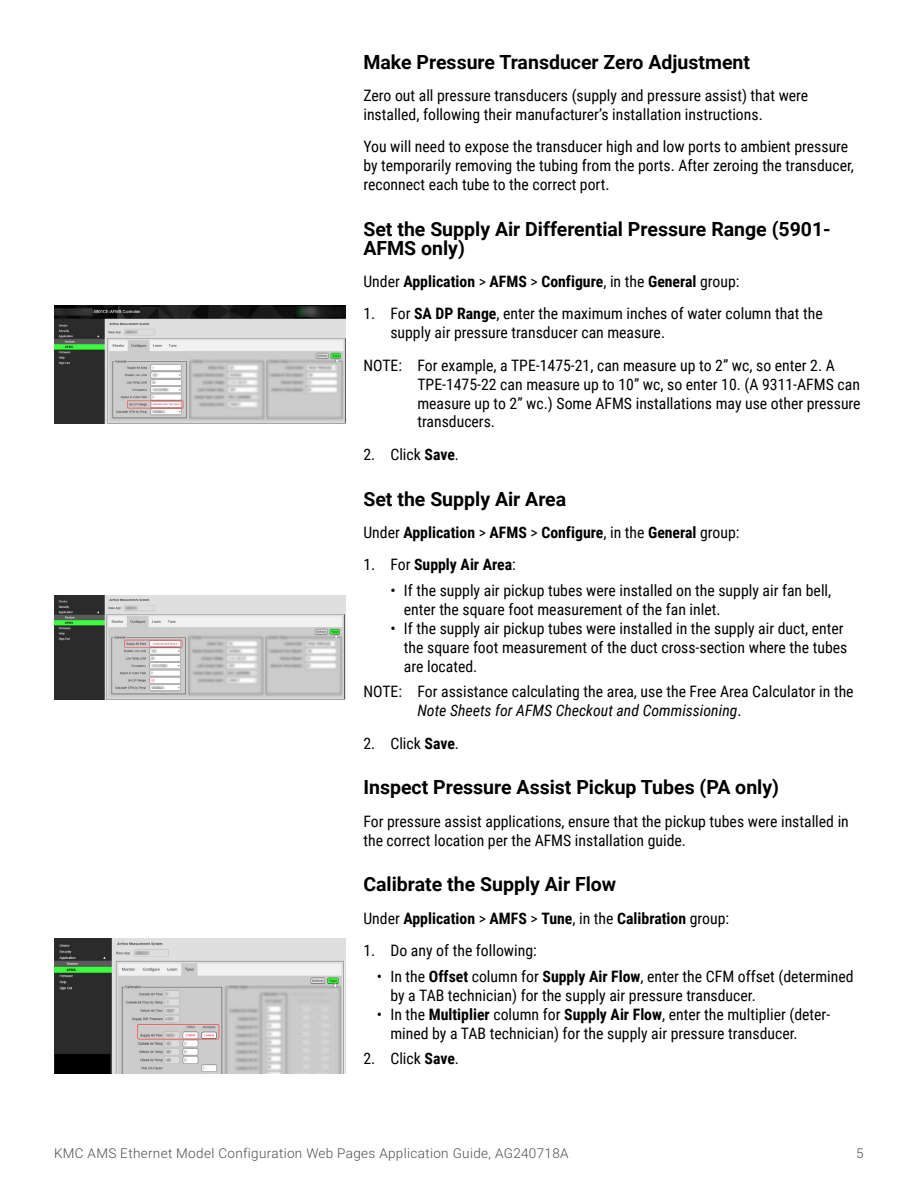
<style>
.page{position:relative;width:918px;height:1188px;background:#fff}
.page>*{position:absolute;margin:0;border:0;box-sizing:border-box;transform-origin:0 0}
.t1{font:700 19.5px/18.8px "Roboto";color:#000}
.t2{font:15.75px/18.9px "Roboto Condensed";color:#000}
.t3{font:700 15.75px "Roboto Condensed";color:#000}
.t4{font:300 13.5px "Roboto";letter-spacing:.025em;color:#4d4d4f}
.s1{font-weight:400}
.s2{font-weight:700}
.s3{font-style:italic}
</style>
<div class="page">
<img style="left:54px;top:305px;width:292px;height:119px">
<img style="left:107px;top:338px;width:238px;height:86px">
<img style="left:54px;top:595px;width:292px;height:105px">
<img style="left:106px;top:613px;width:239px;height:86px">
<img style="left:54px;top:938px;width:292px;height:136px">
<img style="left:114px;top:960px;width:230px;height:113px">
<p class="t1" style="left:363px;top:52px;width:388px">Make Pressure Transducer Zero Adjustment</p>
<p class="t2" style="left:363px;top:85px;width:446px">Zero out all pressure transducers (supply and pressure assist) that were installed, following their manufacturer’s installation instructions.</p>
<p class="t2" style="left:363px;top:137px;width:492px">You will need to expose the transducer high and low ports to ambient pressure by temporarily removing the tubing from the ports. After zeroing the transducer, reconnect each tube to the correct port.</p>
<p class="t1" style="left:363px;top:219px;width:469px">Set the Supply Air Differential Pressure Range (5901-<br>AFMS only)</p>
<p class="t3" style="left:363px;top:270px;width:378px"><span class="s1">Under</span> Application <span class="s1">&gt;</span> AFMS <span class="s1">&gt;</span> Configure<span class="s1">, in the</span> General <span class="s1">group:</span></p>
<p class="t2" style="left:390px;top:304px;width:434px;text-indent:-27px">1. For <span class="s2">SA DP Range</span>, enter the maximum inches of water column that the supply air pressure transducer can measure.</p>
<p class="t2" style="left:417px;top:355px;width:445px;text-indent:-54px">NOTE: For example, a TPE-1475-21, can measure up to 2” wc, so enter 2. A TPE-1475-22 can measure up to 10” wc, so enter 10. (A 9311-AFMS can measure up to 2” wc.) Some AFMS installations may use other pressure transducers.</p>
<p class="t2" style="left:363px;top:444px;width:97px">2. Click <span class="s2">Save</span>.</p>
<p class="t1" style="left:363px;top:489px;width:204px">Set the Supply Air Area</p>
<p class="t3" style="left:363px;top:521px;width:378px"><span class="s1">Under</span> Application <span class="s1">&gt;</span> AFMS <span class="s1">&gt;</span> Configure<span class="s1">, in the</span> General <span class="s1">group:</span></p>
<p class="t3" style="left:363px;top:554px;width:154px"><span class="s1">1. For</span> Supply Air Area<span class="s1">:</span></p>
<p class="t2" style="left:404px;top:580px;width:429px;text-indent:-13px">• If the supply air pickup tubes were installed on the supply air fan bell, enter the square foot measurement of the fan inlet.</p>
<p class="t2" style="left:404px;top:618px;width:445px;text-indent:-13px">• If the supply air pickup tubes were installed in the supply air duct, enter the square foot measurement of the duct cross-section where the tubes are located.</p>
<p class="t2" style="left:417px;top:682px;width:438px;text-indent:-54px">NOTE: For assistance calculating the area, use the Free Area Calculator in the<br><span class="s3">Note Sheets for AFMS Checkout and Commissioning</span>.</p>
<p class="t2" style="left:363px;top:733px;width:97px">2. Click <span class="s2">Save</span>.</p>
<p class="t1" style="left:363px;top:777px;width:417px">Inspect Pressure Assist Pickup Tubes (PA only)</p>
<p class="t2" style="left:363px;top:811px;width:487px">For pressure assist applications, ensure that the pickup tubes were installed in the correct location per the AFMS installation guide.</p>
<p class="t1" style="left:363px;top:874px;width:254px">Calibrate the Supply Air Flow</p>
<p class="t3" style="left:363px;top:907px;width:367px"><span class="s1">Under</span> Application <span class="s1">&gt;</span> AMFS <span class="s1">&gt;</span> Tune<span class="s1">, in the</span> Calibration <span class="s1">group:</span></p>
<p class="t2" style="left:363px;top:941px;width:175px">1. Do any of the following:</p>
<p class="t2" style="left:390px;top:966px;width:465px;text-indent:-13px">• In the <span class="s2">Offset</span> column for <span class="s2">Supply Air Flow</span>, enter the CFM offset (determined by a TAB technician) for the supply air pressure transducer.</p>
<p class="t2" style="left:390px;top:1004px;width:442px;text-indent:-13px">• In the <span class="s2">Multiplier</span> column for <span class="s2">Supply Air Flow</span>, enter the multiplier (deter&shy;mined by a TAB technician) for the supply air pressure transducer.</p>
<p class="t2" style="left:363px;top:1049px;width:97px">2. Click <span class="s2">Save</span>.</p>
<p class="t4" style="left:54px;top:1144px;width:516px">KMC AMS Ethernet Model Configuration Web Pages Application Guide, AG240718A</p>
<p class="t4" style="left:856px;top:1144px;width:9px">5</p>
</div>
